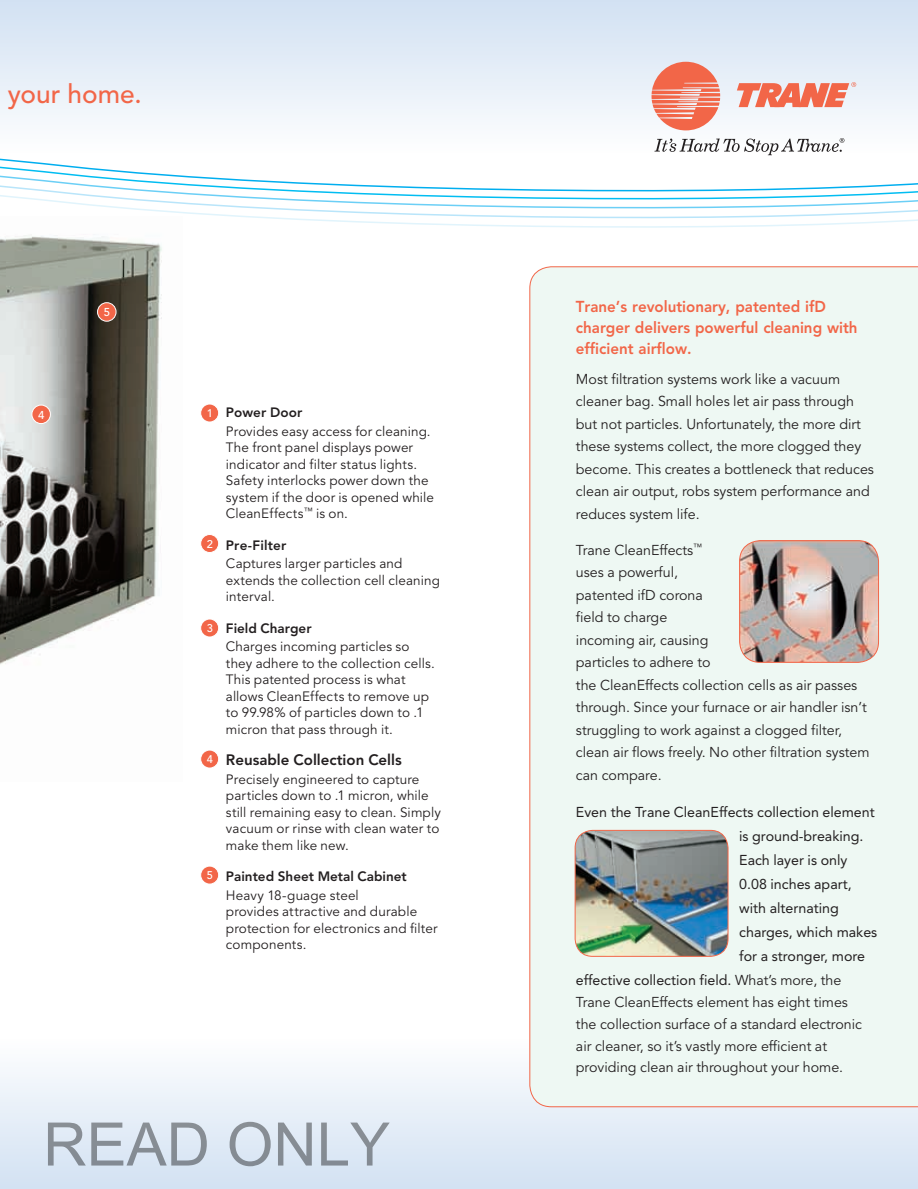
<style>
.page{position:relative;width:918px;height:1189px;background:#fff}
.page>*{position:absolute;margin:0;border:0;box-sizing:border-box;transform-origin:0 0}
.t1{font:60px "Arial";color:rgb(0 0 0/.4)}
.t2{font:500 26.25px "Avenir";color:#f26648}
.t3{font:800 15.75px/21px "Avenir";color:#f26648;scale:.96 1}
.t4{font:800 15px "Avenir";color:#231f20}
.t5{font:14.25px/22.5px "Avenir";color:#231f20}
.t6{font:14.25px "Avenir";color:#231f20}
.t7{font:13.5px/16.5px "Avenir";letter-spacing:.01em;color:#231f20}
.t8{font:800 13.5px/18.5px "Avenir";color:#231f20}
.t9{font:500 11.4px "Avenir";color:#fff}
.s1{font-weight:500;font-size:11.1px;color:#fff}
.s2{font-weight:800}
.s3{font-weight:400}
.s4{font-style:inherit}
</style>
<div class="page">
<svg style="left:0;top:0;width:917px;height:108px;background:#dfeaf6"></svg>
<img style="left:0;top:259px;width:162px;height:406px">
<div style="left:32px;top:405px;width:18px;height:18px;background:#f26648;border-radius:50%"></div>
<div style="left:32px;top:405px;width:19px;height:19px;border:1px solid #fff;border-radius:50%"></div>
<div style="left:97px;top:302px;width:19px;height:19px;background:#f26648;border-radius:50%"></div>
<div style="left:97px;top:302px;width:19px;height:19px;border:1px solid #fff;border-radius:50%"></div>
<div style="left:0;top:1037px;width:917px;height:151px;background:linear-gradient(to bottom,#fefefe,#d2e1f2)"></div>
<div style="left:529px;top:266px;width:388px;height:841px;background:#eef8f3"></div>
<div style="left:201px;top:404px;width:18px;height:18px;background:#f26648;border-radius:50%"></div>
<div style="left:200px;top:403px;width:19px;height:19px;border:1px solid #fff;border-radius:50%"></div>
<div style="left:201px;top:534px;width:18px;height:18px;background:#f26648;border-radius:50%"></div>
<div style="left:200px;top:534px;width:19px;height:18px;border:1px solid #fff;border-radius:50%"></div>
<div style="left:201px;top:619px;width:18px;height:18px;background:#f26648;border-radius:50%"></div>
<div style="left:200px;top:618px;width:19px;height:19px;border:1px solid #fff;border-radius:50%"></div>
<div style="left:201px;top:750px;width:18px;height:18px;background:#f26648;border-radius:50%"></div>
<div style="left:200px;top:749px;width:19px;height:19px;border:1px solid #fff;border-radius:50%"></div>
<div style="left:201px;top:865px;width:18px;height:18px;background:#f26648;border-radius:50%"></div>
<div style="left:200px;top:865px;width:19px;height:19px;border:1px solid #fff;border-radius:50%"></div>
<svg style="left:651px;top:62px;width:69px;height:46px;background:#ee9281"></svg>
<svg style="left:736px;top:82px;width:120px;height:25px;background:#ef9482"></svg>
<div style="left:0;top:108px;width:917px;height:8px;background:#f1f6fb"></div>
<div style="left:0;top:116px;width:917px;height:9px;background:#f4f8fc"></div>
<svg style="left:0;top:144px;width:917px;height:115px"></svg>
<img style="left:739px;top:540px;width:139px;height:122px">
<div style="left:739px;top:540px;width:139px;height:122px;border:1px solid #f26648;border-radius:21px"></div>
<img style="left:575px;top:830px;width:153px;height:126px">
<div style="left:575px;top:830px;width:153px;height:126px;border:1px solid #f26648;border-radius:18px"></div>
<h2 class="t2" style="left:8px;top:79px;width:135px">your home.</h2>
<p class="t9" style="left:38px;top:408px;width:8px">4</p>
<p class="t9" style="left:104px;top:305px;width:8px">5</p>
<p class="t7" style="left:226px;top:403px;width:206px;line-height:18.5px;text-indent:-19px"><span class="s1">1</span> <span class="s2">Power Door<br></span>Provides easy access for cleaning.</p>
<p class="t7" style="left:226px;top:439px;width:209px">The front panel displays power indicator and filter status lights.<br>Safety interlocks power down the system if the door is opened while<br>CleanEffects<sup>™</sup> is on.</p>
<p class="t7" style="left:226px;top:536px;width:178px;line-height:18.5px;text-indent:-19px"><sup>2</sup> <span class="s2">Pre-Filter<br></span>Captures larger particles and</p>
<p class="t7" style="left:226px;top:572px;width:215px">extends the collection cell cleaning interval.</p>
<p class="t7" style="left:226px;top:619px;width:185px;line-height:18.5px;text-indent:-19px"><span class="s1">3</span> <span class="s2">Field Charger<br></span>Charges incoming particles so</p>
<p class="t7" style="left:226px;top:655px;width:210px">they adhere to the collection cells.<br>This patented process is what allows CleanEffects to remove up to 99.98% of particles down to .1 micron that pass through it.</p>
<p class="t4" style="left:207px;top:751px;width:197px"><span class="s1">4</span> Reusable Collection Cells</p>
<p class="t7" style="left:226px;top:771px;width:216px">Precisely engineered to capture particles down to .1 micron, while still remaining easy to clean. Simply vacuum or rinse with clean water to make them like new.</p>
<p class="t8" style="left:226px;top:867px;width:182px;text-indent:-19px"><sup>5</sup> Painted Sheet Metal Cabinet<br><span class="s3">Heavy 18-guage steel</span></p>
<p class="t7" style="left:226px;top:903px;width:213px">provides attractive and durable protection for electronics and filter components.</p>
<h1 class="t1" style="left:43px;top:1104px;width:348px">READ ONLY</h1>
<p class="t3" style="left:576px;top:296px;width:295px">Trane’s revolutionary, patented ifD charger delivers powerful cleaning with efficient airflow.</p>
<p class="t5" style="left:576px;top:367px;width:299px">Most filtration systems work like a vacuum cleaner bag. Small holes let air pass through but not particles. Unfortunately, the more dirt these systems collect, the more clogged they become. This creates a bottleneck that reduces clean air output, robs system performance and reduces system life.</p>
<p class="t5" style="left:576px;top:538px;width:295px">Trane CleanEffects<sup>™<br></sup>uses a powerful,<br>patented ifD corona<br>field to charge<br>incoming air, causing<br>particles to adhere to<br>the CleanEffects collection cells as air passes through. Since your furnace or air handler isn’t struggling to work against a clogged filter, clean air flows freely. No other filtration system can compare.</p>
<p class="t6" style="left:576px;top:804px;width:300px">Even the Trane CleanEffects collection element</p>
<p class="t6" style="left:739px;top:828px;width:126px">is ground-breaking.</p>
<p class="t6" style="left:739px;top:852px;width:110px">Each layer is only</p>
<p class="t6" style="left:739px;top:876px;width:114px">0.08 inches apart,</p>
<p class="t6" style="left:739px;top:900px;width:101px">with alternating</p>
<p class="t6" style="left:739px;top:923px;width:140px">charges, which makes</p>
<p class="t6" style="left:739px;top:947px;width:127px">for a stronger, more</p>
<p class="t6" style="left:576px;top:971px;width:267px">effective collection field. <span class="s4">What’s more, the</span></p>
<p class="t5" style="left:576px;top:991px;width:288px;line-height:21.8px">Trane CleanEffects element has eight times the collection surface of a standard electronic air cleaner, so it’s vastly more efficient at providing clean air throughout your home.</p>
</div>
